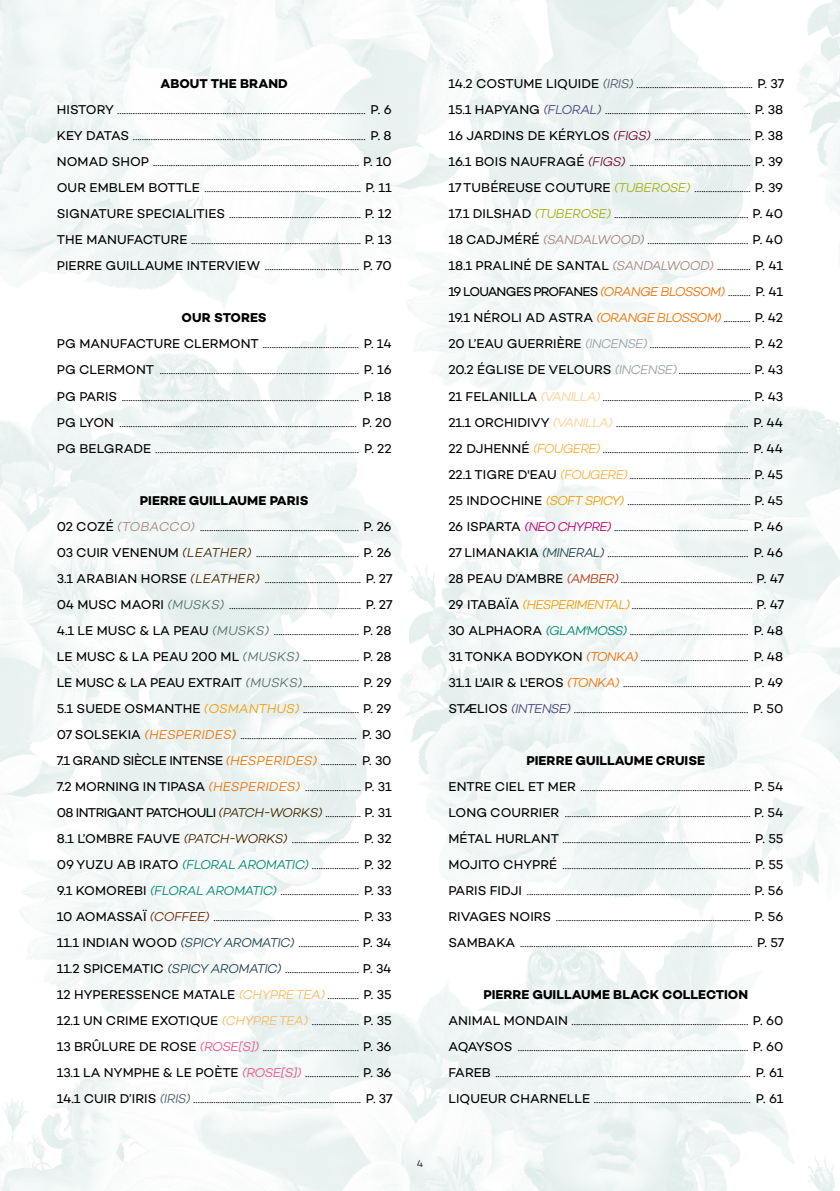
<style>
.page{position:relative;width:840px;height:1191px;background:#fff}
.page>*{position:absolute;margin:0;border:0;box-sizing:border-box;transform-origin:0 0}
.t1{font:300 13px/26px "Campton";color:#000;text-align:center}
.t2{font:13px "Campton";letter-spacing:-.055em;color:#000}
.t3{font:13px "Campton";letter-spacing:.005em;color:#000}
.t4{font:300 10px "Campton";color:#000}
.s1{font-weight:700}
.s2{font-weight:400}
.s3{font-style:italic;color:#a48782}
.s4{font-style:italic;color:#472800}
.s5{font-style:italic;color:#58716d}
.s6{font-style:italic;color:#f59c00}
.s7{font-style:italic;color:#ee7203}
.s8{font-style:italic;color:#008971}
.s9{font-style:italic;color:#6d2a07}
.s10{font-style:italic;color:#234450}
.s11{font-style:italic;color:#fabb5d}
.s12{font-style:italic;color:#ea528e}
.s13{font-style:italic;color:#4f5e69}
.s14{font-style:italic;color:#49457d}
.s15{font-style:italic;color:#7a0a31}
.s16{font-style:italic;color:#a2af12}
.s17{font-weight:300;font-style:italic;color:#ee7203}
.s18{font-style:italic;color:#9ba2a7}
.s19{font-style:italic;color:#fccf8f}
.s20{font-style:italic;color:#f9b142}
.s21{font-style:italic;color:#b9026a}
.s22{font-style:italic;color:#b93b14}
</style>
<div class="page">
<img style="left:0;top:0;width:839px;height:1191px">
<p class="t1" style="left:57px;top:71px;width:336px"><span class="s1">ABOUT THE BRAND<br></span><span class="s2">HISTORY</span> ............................................................................................................... <span class="s2">P. 6<br>KEY DATAS</span> ........................................................................................................ <span class="s2">P. 8<br>NOMAD SHOP</span> ............................................................................................ <span class="s2">P. 10<br>OUR EMBLEM BOTTLE</span> ...................................................................... <span class="s2">P. 11<br>SIGNATURE SPECIALITIES</span> ........................................................... <span class="s2">P. 12<br>THE MANUFACTURE</span> ............................................................................ <span class="s2">P. 13<br>PIERRE GUILLAUME INTERVIEW</span> .......................................... <span class="s2">P. 70</span></p>
<p class="t1" style="left:57px;top:305px;width:336px"><span class="s1">OUR STORES<br></span><span class="s2">PG MANUFACTURE CLERMONT</span> ........................................... <span class="s2">P. 14<br>PG CLERMONT</span> ......................................................................................... <span class="s2">P. 16<br>PG PARIS</span> .......................................................................................................... <span class="s2">P. 18<br>PG LYON</span> .......................................................................................................... <span class="s2">P. 20<br>PG BELGRADE</span> ........................................................................................... <span class="s2">P. 22</span></p>
<p class="t1" style="left:57px;top:487px;width:337px;text-align:left;text-indent:83px"><span class="s1">PIERRE GUILLAUME PARIS<br></span><span class="s2">02 COZÉ</span> <span class="s3">(TOBACCO)</span> ....................................................................... <span class="s2">P. 26<br>03 CUIR VENENUM</span> <span class="s4">(LEATHER)</span> .............................................. <span class="s2">P. 26<br>3.1 ARABIAN HORSE</span> <span class="s4">(LEATHER)</span> ........................................... <span class="s2">P. 27<br>04 MUSC MAORI</span> <span class="s5">(MUSKS)</span> ........................................................... <span class="s2">P. 27<br>4.1 LE MUSC &amp; LA PEAU</span> <span class="s5">(MUSKS)</span> ...................................... <span class="s2">P. 28<br>LE MUSC &amp; LA PEAU 200 ML</span> <span class="s5">(MUSKS)</span> ......................... <span class="s2">P. 28<br>LE MUSC &amp; LA PEAU EXTRAIT</span> <span class="s5">(MUSKS)</span>......................... <span class="s2">P. 29<br>5.1 SUEDE OSMANTHE</span> <span class="s6">(OSMANTHUS)</span> ......................... <span class="s2">P. 29<br>07 SOLSEKIA</span> <span class="s7">(HESPERIDES)</span> .................................................... <span class="s2">P. 30<br>7.1 GRAND SIÈCLE INTENSE</span> <span class="s7">(HESPERIDES)</span> ................ <span class="s2">P. 30<br>7.2 MORNING IN TIPASA</span> <span class="s7">(HESPERIDES)</span> ......................... <span class="s2">P. 31<br>08 INTRIGANT PATCHOULI</span> <span class="s4">(PATCH-WORKS)</span></p>
<p class="t1" style="left:57px;top:799px;width:336px;text-align:justify;text-indent:308px"><span class="s2">P. 31<br>8.1 L’OMBRE FAUVE</span> <span class="s4">(PATCH-WORKS)</span> .............................. <span class="s2">P. 32<br>09 YUZU AB IRATO</span> <span class="s8">(FLORAL AROMATIC)</span> ..................... <span class="s2">P. 32<br>9.1 KOMOREBI</span> <span class="s8">(FLORAL AROMATIC)</span> ................................... <span class="s2">P. 33<br>10 AOMASSAÏ</span> <span class="s9">(COFFEE)</span> ................................................................. <span class="s2">P. 33<br>11.1 INDIAN WOOD</span> <span class="s10">(SPICY AROMATIC)</span> ........................... <span class="s2">P. 34<br>11.2 SPICEMATIC</span> <span class="s10">(SPICY AROMATIC)</span> ................................. <span class="s2">P. 34<br>12 HYPERESSENCE MATALE</span> <span class="s11">(CHYPRE TEA)</span></p>
<p class="t1" style="left:57px;top:981px;width:337px;text-align:justify;text-indent:307px"><span class="s2">P. 35<br>12.1 UN CRIME EXOTIQUE</span> <span class="s11">(CHYPRE TEA)</span> ..................... <span class="s2">P. 35<br>13 BRÛLURE DE ROSE</span> <span class="s12">(ROSE[S])</span> ........................................... <span class="s2">P. 36<br>13.1 LA NYMPHE &amp; LE POÈTE</span> <span class="s12">(ROSE[S])</span> ........................ <span class="s2">P. 36<br>14.1 CUIR D’IRIS</span> <span class="s13">(IRIS)</span> ........................................................................... <span class="s2">P. 37</span></p>
<p class="t4" style="left:416px;top:1157px;width:8px">4</p>
<p class="t1" style="left:448px;top:71px;width:337px;text-align:justify"><span class="s2">14.2 COSTUME LIQUIDE</span> <span class="s13">(IRIS)</span> .................................................... <span class="s2">P. 37<br>15.1 HAPYANG</span> <span class="s14">(FLORAL)</span> ................................................................. <span class="s2">P. 38<br>16 JARDINS DE KÉRYLOS</span> <span class="s15">(FIGS)</span> ........................................... <span class="s2">P. 38<br>16.1 BOIS NAUFRAGÉ</span> <span class="s15">(FIGS)</span> ...................................................... <span class="s2">P. 39<br>17 TUBÉREUSE COUTURE</span> <span class="s16">(TUBEROSE)</span> ......................... <span class="s2">P. 39<br>17.1 DILSHAD</span> <span class="s16">(TUBEROSE)</span> ............................................................ <span class="s2">P. 40<br>18 CADJMÉRÉ</span> <span class="s3">(SANDALWOOD)</span> ............................................. <span class="s2">P. 40<br>18.1 PRALINÉ DE SANTAL</span> <span class="s3">(SANDALWOOD)</span></p>
<p class="t2" style="left:755px;top:258px;width:29px">P. 41</p>
<p class="t2" style="left:448px;top:284px;width:278px">19 LOUANGES PROFANES <span class="s17">(ORANGE BLOSSOM)</span></p>
<p class="t2" style="left:755px;top:284px;width:29px">P. 41</p>
<p class="t3" style="left:448px;top:310px;width:274px">19.1 NÉROLI AD ASTRA <span class="s17">(ORANGE BLOSSOM)</span></p>
<p class="t1" style="left:448px;top:305px;width:337px;text-align:justify;text-indent:306px"><span class="s2">P. 42<br>20 L’EAU GUERRIÈRE</span> <span class="s18">(INCENSE)</span> ............................................. <span class="s2">P. 42<br>20.2 ÉGLISE DE VELOURS</span> <span class="s18">(INCENSE)</span>................................ <span class="s2">P. 43<br>21 FELANILLA</span> <span class="s19">(VANILLA)</span> .................................................................. <span class="s2">P. 43<br>21.1 ORCHIDIVY</span> <span class="s19">(VANILLA)</span> ........................................................... <span class="s2">P. 44<br>22 DJHENNÉ</span> <span class="s20">(FOUGERE)</span> ................................................................. <span class="s2">P. 44<br>22.1 TIGRE D'EAU</span> <span class="s20">(FOUGERE)</span> ...................................................... <span class="s2">P. 45<br>25 INDOCHINE</span> <span class="s6">(SOFT SPICY)</span> ....................................................... <span class="s2">P. 45<br>26 ISPARTA</span> <span class="s21">(NEO CHYPRE)</span> ............................................................ <span class="s2">P. 46<br>27 LIMANAKIA</span> <span class="s10">(MINERAL)</span> ............................................................... <span class="s2">P. 46<br>28 PEAU D’AMBRE</span> <span class="s22">(AMBER)</span> ........................................................... <span class="s2">P. 47<br>29 ITABAÏA</span> <span class="s6">(HESPERIMENTAL)</span> ...................................................... <span class="s2">P. 47<br>30 ALPHAORA</span> <span class="s8">(GLAM'MOSS)</span> ..................................................... <span class="s2">P. 48<br>31 TONKA BODYKON</span> <span class="s7">(TONKA)</span> ................................................ <span class="s2">P. 48<br>31.1 L'AIR &amp; L'EROS</span> <span class="s7">(TONKA)</span> ......................................................... <span class="s2">P. 49<br>STÆLIOS</span> <span class="s14">(INTENSE)</span> .............................................................................. <span class="s2">P. 50</span></p>
<p class="t1" style="left:448px;top:747px;width:337px"><span class="s1">PIERRE GUILLAUME CRUISE<br></span><span class="s2">ENTRE CIEL ET MER</span> ............................................................................ <span class="s2">P. 54<br>LONG COURRIER</span> ................................................................................... <span class="s2">P. 54<br>MÉTAL HURLANT</span> .................................................................................... <span class="s2">P. 55<br>MOJITO CHYPRÉ</span> .................................................................................... <span class="s2">P. 55<br>PARIS FIDJI</span> .................................................................................................... <span class="s2">P. 56<br>RIVAGES NOIRS</span> ....................................................................................... <span class="s2">P. 56<br>SAMBAKA</span> ........................................................................................................ <span class="s2">P. 57</span></p>
<p class="t1" style="left:448px;top:981px;width:336px"><span class="s1">PIERRE GUILLAUME BLACK COLLECTION<br></span><span class="s2">ANIMAL MONDAIN</span> ............................................................................... <span class="s2">P. 60<br>AQAYSOS</span> ....................................................................................................... <span class="s2">P. 60<br>FAREB</span> .................................................................................................................. <span class="s2">P. 61<br>LIQUEUR CHARNELLE</span> ...................................................................... <span class="s2">P. 61</span></p>
</div>
